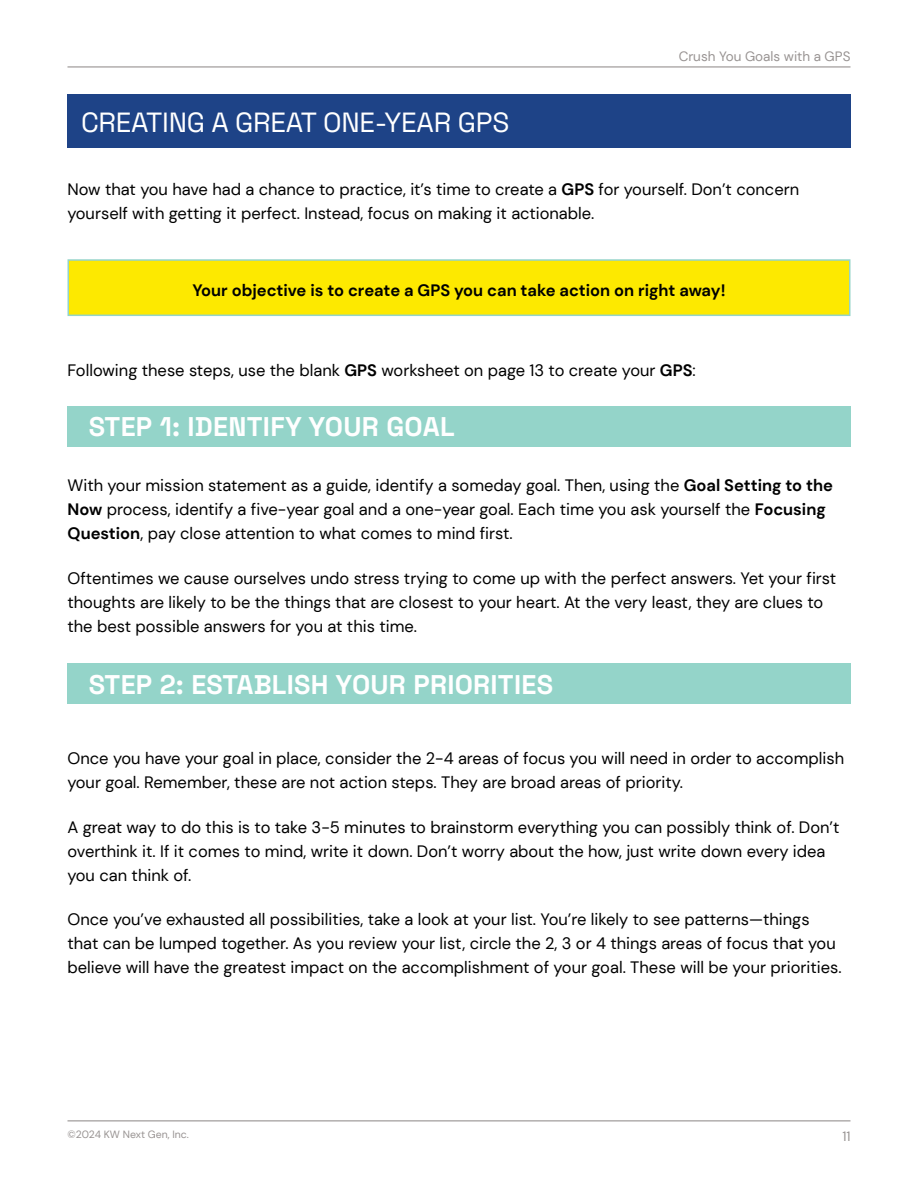
<style>
.page{position:relative;width:918px;height:1188px;background:#fff}
.page>*{position:absolute;margin:0;border:0;box-sizing:border-box;transform-origin:0 0}
.t1{font:300 27.75px "Space Grotesk";letter-spacing:-.01em;color:#fff}
.t2{font:300 27px "Space Grotesk";letter-spacing:.01em;color:#fff}
.t3{font:16.5px/24px "DM Sans";color:#000}
.t4{font:700 16.5px "DM Sans";color:#000}
.t5{font:13.5px "DM Sans";color:#989392}
.t6{font:10.5px "DM Sans";color:#989392}
.s1{font-weight:700}
</style>
<div class="page">
<hr style="left:68px;top:1120px;width:783px;height:1px;background:#989392">
<hr style="left:68px;top:66px;width:783px;height:1px;background:#989392">
<div style="left:68px;top:260px;width:782px;height:55px;background:#fde900"></div>
<div style="left:68px;top:259px;width:783px;height:57px;border:2px solid #94d4c9"></div>
<div style="left:68px;top:94px;width:783px;height:54px;background:#1e4387"></div>
<div style="left:68px;top:406px;width:783px;height:40px;background:#94d4c9"></div>
<div style="left:68px;top:664px;width:783px;height:40px;background:#94d4c9"></div>
<h1 class="t1" style="left:81px;top:110px;width:430px">CREATING A GREAT ONE-YEAR GPS</h1>
<p class="t5" style="left:679px;top:51px;width:173px">Crush You Goals with a GPS</p>
<p class="t3" style="left:67px;top:178px;width:733px">Now that you have had a chance to practice, it’s time to create a <span class="s1">GPS</span> for yourself. Don’t concern yourself with getting it perfect. Instead, focus on making it actionable.</p>
<p class="t4" style="left:192px;top:283px;width:535px">Your objective is to create a GPS you can take action on right away!</p>
<p class="t3" style="left:68px;top:359px;width:630px">Following these steps, use the blank <span class="s1">GPS</span> worksheet on page 13 to create your <span class="s1">GPS</span>:</p>
<h2 class="t2" style="left:89px;top:414px;width:367px">STEP 1: IDENTIFY YOUR GOAL</h2>
<p class="t3" style="left:67px;top:475px;width:767px">With your mission statement as a guide, identify a someday goal. Then, using the <span class="s1">Goal Setting to the<br>Now</span> process, identify a five-year goal and a one-year goal. Each time you ask yourself the <span class="s1">Focusing<br>Question</span>, pay close attention to what comes to mind first.</p>
<p class="t3" style="left:67px;top:567px;width:770px">Oftentimes we cause ourselves undo stress trying to come up with the perfect answers. Yet your first thoughts are likely to be the things that are closest to your heart. At the very least, they are clues to the best possible answers for you at this time.</p>
<h2 class="t2" style="left:89px;top:672px;width:466px">STEP 2: ESTABLISH YOUR PRIORITIES</h2>
<p class="t3" style="left:67px;top:748px;width:778px">Once you have your goal in place, consider the 2-4 areas of focus you will need in order to accomplish your goal. Remember, these are not action steps. They are broad areas of priority.</p>
<p class="t3" style="left:67px;top:816px;width:774px">A great way to do this is to take 3-5 minutes to brainstorm everything you can possibly think of. Don’t overthink it. If it comes to mind, write it down. Don’t worry about the how, just write down every idea you can think of.</p>
<p class="t3" style="left:67px;top:908px;width:776px">Once you’ve exhausted all possibilities, take a look at your list. You’re likely to see patterns—things that can be lumped together. As you review your list, circle the 2, 3 or 4 things areas of focus that you believe will have the greatest impact on the accomplishment of your goal. These will be your priorities.</p>
<p class="t6" style="left:68px;top:1130px;width:123px">©2024 KW Next Gen, Inc.</p>
<p class="t5" style="left:842px;top:1130px;width:10px">11</p>
</div>
